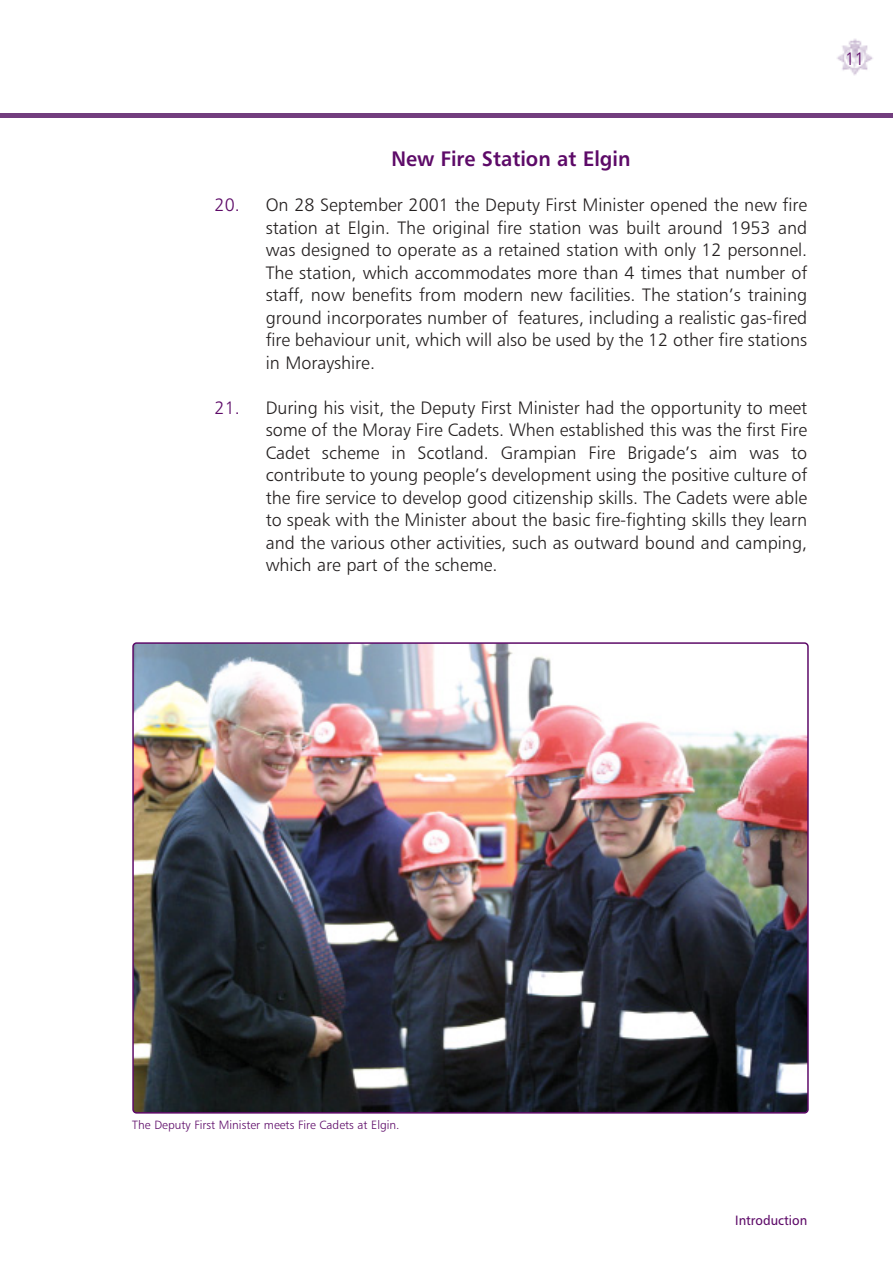
<style>
.page{position:relative;width:893px;height:1262px;background:#fff}
.page>*{position:absolute;margin:0;border:0;box-sizing:border-box;transform-origin:0 0}
.t1{font:21px "Humanist 777 BT Bold B";color:#5d0a68;scale:.95 1}
.t2{font:18px/22.5px "Humanist 777 BT Light B";color:#231f1f;text-align:justify}
.t3{font:18px "Humanist 777 BT Light B";color:#5d0a68;scale:.95 1}
.t4{font:13.5px "Humanist 777 BT Roman B";color:#5d0a68;scale:.95 1}
.t5{font:12px "Humanist 777 BT Light B";color:#5d0a68}
.s1{color:#5d0a68}
</style>
<div class="page">
<hr style="left:0;top:113px;width:892px;height:4px;background:#723d7e">
<img style="left:837px;top:39px;width:36px;height:37px">
<img style="left:132px;top:642px;width:676px;height:471px">
<p class="t1" style="left:391px;top:150px;width:253px">New Fire Station at Elgin</p>
<p class="t2" style="left:266px;top:196px;width:543px;text-indent:-51px"><span class="s1">20.</span> On 28 September 2001 the Deputy First Minister opened the new fire station at Elgin. The original fire station was built around 1953 and was designed to operate as a retained station with only 12 personnel.<br>The station, which accommodates more than 4 times that number of staff, now benefits from modern new facilities. The station’s training ground incorporates number of features, including a realistic gas-fired fire behaviour unit, which will also be used by the 12 other fire stations in Morayshire.</p>
<p class="t2" style="left:266px;top:399px;width:543px;text-indent:-51px"><span class="s1">21.</span> During his visit, the Deputy First Minister had the opportunity to meet some of the Moray Fire Cadets. When established this was the first Fire Cadet scheme in Scotland. Grampian Fire Brigade’s aim was to contribute to young people’s development using the positive culture of the fire service to develop good citizenship skills. The Cadets were able to speak with the Minister about the basic fire-fighting skills they learn and the various other activities, such as outward bound and camping, which are part of the scheme.</p>
<p class="t3" style="left:845px;top:50px;width:22px">11</p>
<p class="t5" style="left:132px;top:1119px;width:269px">The Deputy First Minister meets Fire Cadets at Elgin.</p>
<p class="t4" style="left:735px;top:1214px;width:77px">Introduction</p>
</div>
